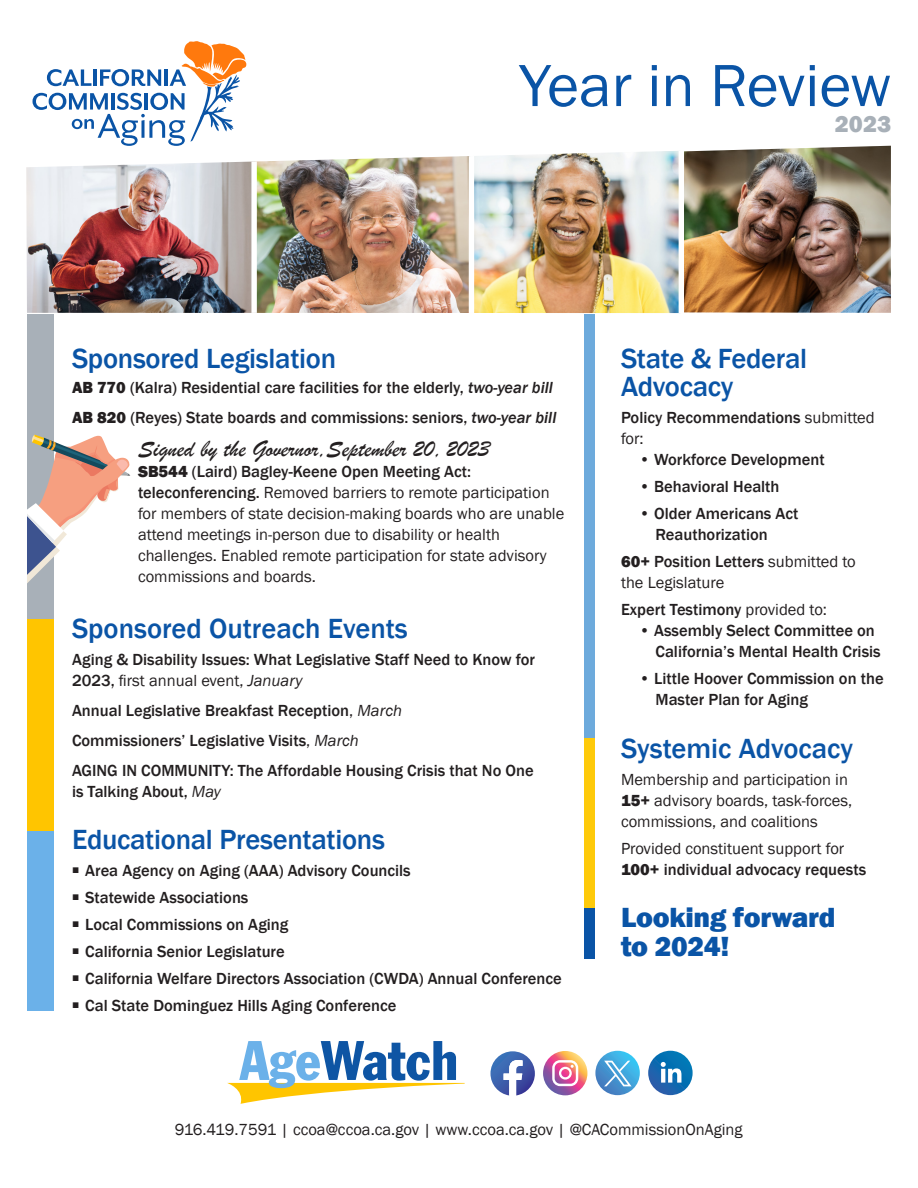
<style>
.page{position:relative;width:918px;height:1188px;background:#fff}
.page>*{position:absolute;margin:0;border:0;box-sizing:border-box;transform-origin:0 0}
.t1{font:61.5px "Franklin Gothic";color:#0a54a6}
.t2{font:500 28.5px/28.5px "Franklin Gothic";letter-spacing:-.01em;color:#0a54a6}
.t3{font:800 28.5px/28.5px "Franklin Gothic";letter-spacing:-.01em;color:#0a54a6}
.t4{font:24px "Brush Script";color:#231f20}
.t5{font:800 24px "Franklin Gothic";color:#a8b0b8}
.t6{font:500 16.5px/21px "Franklin Gothic";color:#231f20}
.t7{font:16.5px/21px "Franklin Gothic";color:#231f20}
.s1{font-weight:800}
.s2{font-style:italic}
.s3{font-weight:500}
.s4{font-weight:400}
.s5{font-weight:400;font-style:italic}
</style>
<div class="page">
<div style="left:27px;top:315px;width:27px;height:304px;background:#a8b0b8"></div>
<div style="left:27px;top:620px;width:27px;height:279px;background:#ffc500"></div>
<div style="left:27px;top:832px;width:27px;height:179px;background:#6bb1e9"></div>
<div style="left:584px;top:315px;width:11px;height:438px;background:#6daadc"></div>
<div style="left:584px;top:738px;width:11px;height:188px;background:#feca0a"></div>
<div style="left:584px;top:908px;width:11px;height:50px;background:#0a54a6"></div>
<svg style="left:27px;top:435px;width:103px;height:148px"></svg>
<svg style="left:227px;top:1041px;width:238px;height:63px"></svg>
<svg style="left:490px;top:1051px;width:45px;height:45px"></svg>
<svg style="left:543px;top:1051px;width:44px;height:44px"></svg>
<svg style="left:552px;top:1060px;width:26px;height:26px"></svg>
<svg style="left:648px;top:1051px;width:45px;height:44px"></svg>
<svg style="left:661px;top:1062px;width:20px;height:21px"></svg>
<svg style="left:595px;top:1051px;width:45px;height:44px"></svg>
<svg style="left:604px;top:1061px;width:28px;height:25px"></svg>
<img style="left:684px;top:146px;width:207px;height:167px">
<img style="left:474px;top:151px;width:205px;height:162px">
<img style="left:257px;top:156px;width:212px;height:157px">
<img style="left:26px;top:162px;width:225px;height:151px">
<svg style="left:33px;top:41px;width:213px;height:105px"></svg>
<p class="t1" style="left:519px;top:47px;width:373px">Year in Review</p>
<p class="t5" style="left:835px;top:108px;width:58px">2023</p>
<p class="t2" style="left:72px;top:345px;width:266px">Sponsored Legislation</p>
<p class="t6" style="left:72px;top:378px;width:482px"><span class="s1">AB 770</span> (Kalra) Residential care facilities for the elderly, <span class="s2">two-year bill</span></p>
<p class="t6" style="left:72px;top:408px;width:486px"><span class="s1">AB 820</span> (Reyes) State boards and commissions: seniors, <span class="s2">two-year bill</span></p>
<p class="t4" style="left:138px;top:434px;width:354px">Signed by the Governor,September 20, 2023</p>
<p class="t7" style="left:138px;top:462px;width:428px"><span class="s1">SB544</span> <span class="s3">(Laird) Bagley-Keene Open Meeting Act: teleconferencing.</span> Removed barriers to remote participation for members of state decision-making boards who are unable attend meetings in-person due to disability or health challenges. Enabled remote participation for state advisory commissions and boards.</p>
<p class="t2" style="left:72px;top:615px;width:337px">Sponsored Outreach Events</p>
<p class="t6" style="left:72px;top:649px;width:464px">Aging &amp; Disability Issues: What Legislative Staff Need to Know for<br>2023, <span class="s4">first annual event,</span> <span class="s5">January</span></p>
<p class="t6" style="left:72px;top:696px;width:332px;line-height:30px">Annual Legislative Breakfast Reception<span class="s4">,</span> <span class="s5">March<br></span>Commissioners’ Legislative Visits<span class="s4">,</span> <span class="s5">March</span></p>
<p class="t6" style="left:72px;top:760px;width:463px">AGING IN COMMUNITY: The Affordable Housing Crisis that No One is Talking About, <span class="s5">May</span></p>
<p class="t2" style="left:72px;top:826px;width:315px">Educational Presentations</p>
<p class="t6" style="left:72px;top:861px;width:340px"><sup>■</sup> Area Agency on Aging (AAA) Advisory Councils</p>
<p class="t6" style="left:72px;top:888px;width:178px"><sup>■</sup> Statewide Associations</p>
<p class="t6" style="left:72px;top:915px;width:218px"><sup>■</sup> Local Commissions on Aging</p>
<p class="t6" style="left:72px;top:942px;width:214px"><sup>■</sup> California Senior Legislature</p>
<p class="t6" style="left:72px;top:969px;width:491px"><sup>■</sup> California Welfare Directors Association (CWDA) Annual Conference</p>
<p class="t6" style="left:72px;top:996px;width:326px"><sup>■</sup> Cal State Dominguez Hills Aging Conference</p>
<p class="t2" style="left:621px;top:345px;width:188px">State &amp; Federal<br>Advocacy</p>
<p class="t6" style="left:621px;top:408px;width:255px">Policy Recommendations <span class="s4">submitted for:</span></p>
<p class="t6" style="left:639px;top:450px;width:187px">• Workforce Development</p>
<p class="t6" style="left:639px;top:477px;width:142px">• Behavioral Health</p>
<p class="t6" style="left:656px;top:504px;width:144px;text-indent:-16px">• Older Americans Act<br>Reauthorization</p>
<p class="t7" style="left:621px;top:552px;width:236px"><span class="s1">60+</span> <span class="s3">Position Letters</span> submitted to the Legislature</p>
<p class="t6" style="left:621px;top:600px;width:208px">Expert Testimony <span class="s4">provided to:</span></p>
<p class="t6" style="left:656px;top:621px;width:227px;text-indent:-16px">• Assembly Select Committee on<br>California’s Mental Health Crisis</p>
<p class="t6" style="left:656px;top:669px;width:230px;text-indent:-16px">• Little Hoover Commission on the<br>Master Plan for Aging</p>
<p class="t2" style="left:621px;top:735px;width:234px">Systemic Advocacy</p>
<p class="t7" style="left:621px;top:769px;width:233px">Membership and participation in<br><span class="s1">15+</span> advisory boards, task-forces, commissions, and coalitions</p>
<p class="t7" style="left:621px;top:838px;width:247px">Provided constituent support for<br><span class="s1">100+</span> <span class="s3">individual advocacy requests</span></p>
<p class="t3" style="left:621px;top:904px;width:216px">Looking forward to 2024!</p>
<p class="t7" style="left:175px;top:1119px;width:569px">916.419.7591 | ccoa@ccoa.ca.gov | www.ccoa.ca.gov | @CACommissionOnAging</p>
</div>
